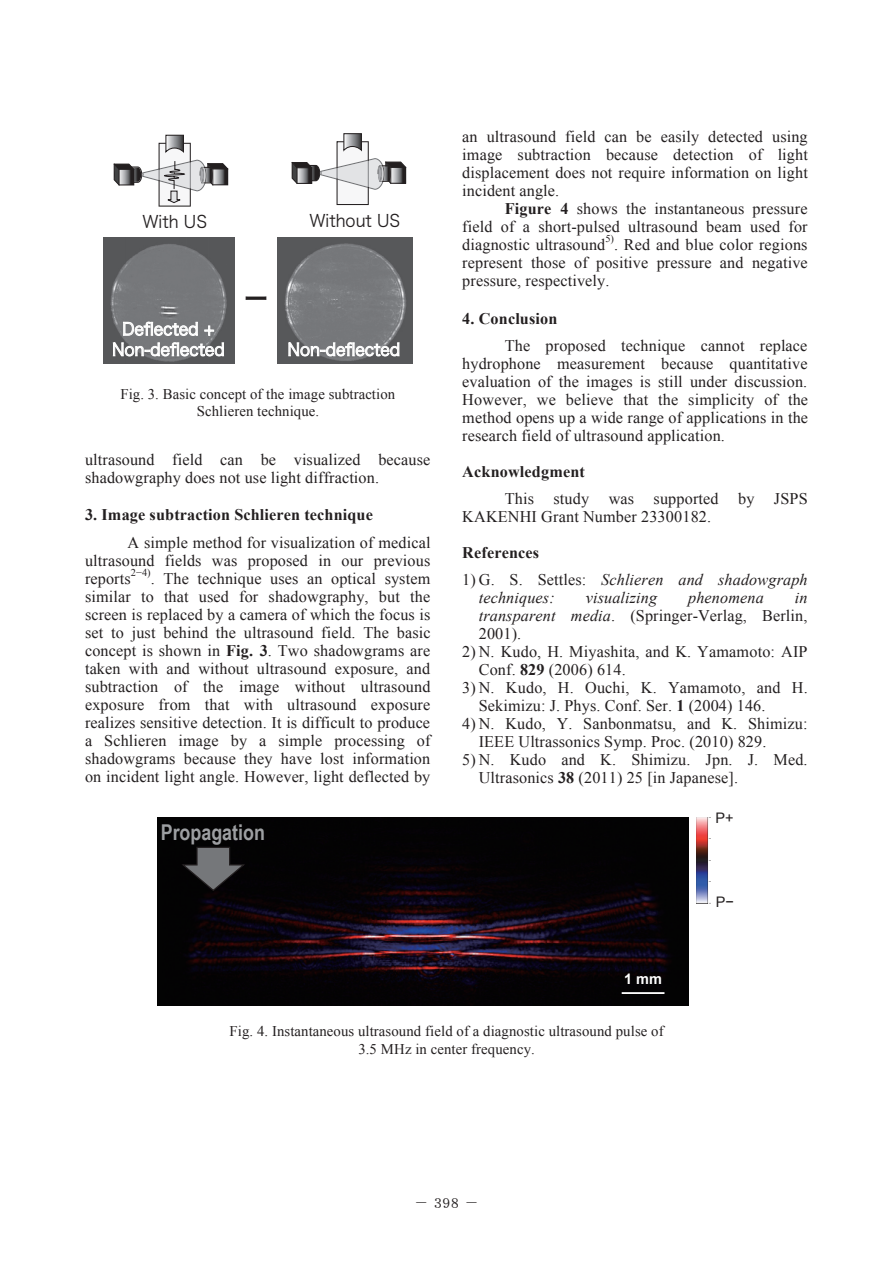
<style>
.page{position:relative;width:893px;height:1263px;background:#fff}
.page>*{position:absolute;margin:0;border:0;box-sizing:border-box;transform-origin:0 0}
.t1{font:25.65px "Hira Kaku Pro W6 90 msp RKSJ H";color:#231f20;scale:.94 1}
.t2{font:700 21.75px "Arial Narrow";color:#9d9fa2}
.t3{font:17.1px/20.4px "Hira Kaku Pro W3 90 msp RKSJ H";color:#fff;text-align:center;scale:.94 1}
.t4{font:17.1px "Hira Kaku Pro W3 90 msp RKSJ H";color:#231f20;scale:.94 1}
.t5{font:16.2px/18px "Times New Roman";letter-spacing:.01em;color:#231f20;text-align:justify}
.t6{font:700 16.2px "Times New Roman";letter-spacing:.01em;color:#231f20}
.t7{font:italic 16.2px/18px "Times New Roman";letter-spacing:.01em;color:#231f20}
.t8{font:15px "DFHS Mincho Pro 5 W3";color:#231f20}
.t9{font:14.7px/17.7px "Times New Roman";letter-spacing:.005em;color:#231f20;text-align:center}
.t10{font:14.55px "Arial";color:#231f20}
.t11{font:700 14.55px "Arial";color:#fff}
.t12{font:10.5px "Times New Roman";color:#231f20}
.s1{font-weight:700}
.s2{font-style:normal}
.s3{font-style:italic}
</style>
<div class="page">
<svg style="left:113px;top:134px;width:115px;height:73px"></svg>
<svg style="left:291px;top:133px;width:115px;height:72px"></svg>
<img style="left:104px;top:237px;width:130px;height:127px">
<img style="left:277px;top:237px;width:136px;height:126px">
<svg style="left:112px;top:321px;width:113px;height:37px;background:#97989a"></svg>
<svg style="left:288px;top:340px;width:12px;height:18px"></svg>
<div style="left:300px;top:346px;width:10px;height:10px;border:1px solid #fff;border-radius:50%"></div>
<div style="left:301px;top:347px;width:8px;height:8px;border:1px solid #fff;border-radius:50%"></div>
<svg style="left:310px;top:342px;width:90px;height:15px"></svg>
<img style="left:158px;top:817px;width:530px;height:188px">
<hr style="left:622px;top:992px;width:42px;height:2px;background:#fff">
<img style="left:696px;top:817px;width:14px;height:86px">
<svg style="left:180px;top:846px;width:67px;height:46px;background:#333335"></svg>
<p class="t4" style="left:142px;top:206px;width:70px">With US</p>
<p class="t4" style="left:309px;top:205px;width:98px">Without US</p>
<h1 class="t1" style="left:244px;top:275px;width:27px">ー</h1>
<p class="t3" style="left:112px;top:317px;width:121px">Deflected +<br>Non-deflected</p>
<p class="t3" style="left:288px;top:338px;width:121px">Non-deflected</p>
<p class="t9" style="left:120px;top:384px;width:276px">Fig. 3. Basic concept of the image subtraction<br>Schlieren technique.</p>
<p class="t5" style="left:85px;top:451px;width:347px">ultrasound field can be visualized because shadowgraphy does not use light diffraction.</p>
<p class="t6" style="left:85px;top:503px;width:289px">3. Image subtraction Schlieren technique</p>
<p class="t5" style="left:85px;top:533px;width:347px;text-indent:43px">A simple method for visualization of medical ultrasound fields was proposed in our previous reports</p>
<p class="t12" style="left:131px;top:565px;width:21px">2−4)</p>
<p class="t5" style="left:85px;top:569px;width:347px;text-indent:66px">. The technique uses an optical system similar to that used for shadowgraphy, but the screen is replaced by a camera of which the focus is set to just behind the ultrasound field. The basic concept is shown in <span class="s1">Fig. 3</span>. Two shadowgrams are taken with and without ultrasound exposure, and subtraction of the image without ultrasound exposure from that with ultrasound exposure realizes sensitive detection. It is difficult to produce a Schlieren image by a simple processing of shadowgrams because they have lost information on incident light angle. However, light deflected by</p>
<h2 class="t2" style="left:161px;top:816px;width:106px">Propagation</h2>
<p class="t5" style="left:462px;top:127px;width:347px">an ultrasound field can be easily detected using image subtraction because detection of light displacement does not require information on light incident angle.</p>
<p class="t5" style="left:462px;top:199px;width:347px;text-indent:43px"><span class="s1">Figure 4</span> shows the instantaneous pressure field of a short-pulsed ultrasound beam used for diagnostic ultrasound</p>
<p class="t12" style="left:605px;top:232px;width:10px">5)</p>
<p class="t5" style="left:462px;top:235px;width:347px;text-indent:152px">. Red and blue color regions represent those of positive pressure and negative pressure, respectively.</p>
<p class="t6" style="left:462px;top:307px;width:97px">4. Conclusion</p>
<p class="t5" style="left:462px;top:336px;width:347px;text-indent:43px">The proposed technique cannot replace hydrophone measurement because quantitative evaluation of the images is still under discussion.<br>However, we believe that the simplicity of the method opens up a wide range of applications in the research field of ultrasound application.</p>
<p class="t6" style="left:462px;top:460px;width:124px">Acknowledgment</p>
<p class="t5" style="left:462px;top:489px;width:347px;text-indent:43px">This study was supported by JSPS<br>KAKENHI Grant Number 23300182.</p>
<p class="t6" style="left:462px;top:541px;width:78px">References</p>
<p class="t7" style="left:479px;top:570px;width:330px;text-indent:-17px"><span class="s2">1) G. S. Settles:</span> Schlieren and shadowgraph techniques:</p>
<p class="t7" style="left:586px;top:588px;width:73px">visualizing</p>
<p class="t7" style="left:688px;top:588px;width:77px">phenomena</p>
<p class="t5" style="left:479px;top:588px;width:330px;text-indent:316px"><span class="s3">in transparent media</span>. (Springer-Verlag, Berlin, 2001).</p>
<p class="t5" style="left:479px;top:642px;width:330px;text-indent:-16px">2) N. Kudo, H. Miyashita, and K. Yamamoto: AIP<br>Conf. <span class="s1">829</span> (2006) 614.</p>
<p class="t5" style="left:479px;top:678px;width:331px;text-indent:-16px">3) N. Kudo, H. Ouchi, K. Yamamoto, and H.<br>Sekimizu: J. Phys. Conf. Ser. <span class="s1">1</span> (2004) 146.</p>
<p class="t5" style="left:479px;top:714px;width:330px;text-indent:-16px">4) N. Kudo, Y. Sanbonmatsu, and K. Shimizu:<br>IEEE Ultrassonics Symp. Proc. (2010) 829.</p>
<p class="t5" style="left:479px;top:750px;width:330px;text-indent:-16px">5) N. Kudo and K. Shimizu. Jpn. J. Med.<br>Ultrasonics <span class="s1">38</span> (2011) 25 [in Japanese].</p>
<p class="t10" style="left:716px;top:808px;width:20px">P+</p>
<p class="t11" style="left:624px;top:969px;width:39px">1 mm</p>
<p class="t10" style="left:716px;top:893px;width:20px">P−</p>
<p class="t9" style="left:230px;top:1023px;width:436px;line-height:17.2px">Fig. 4. Instantaneous ultrasound field of a diagnostic ultrasound pulse of<br>3.5 MHz in center frequency.</p>
<p class="t8" style="left:414px;top:1194px;width:67px">－ 398 －</p>
</div>
